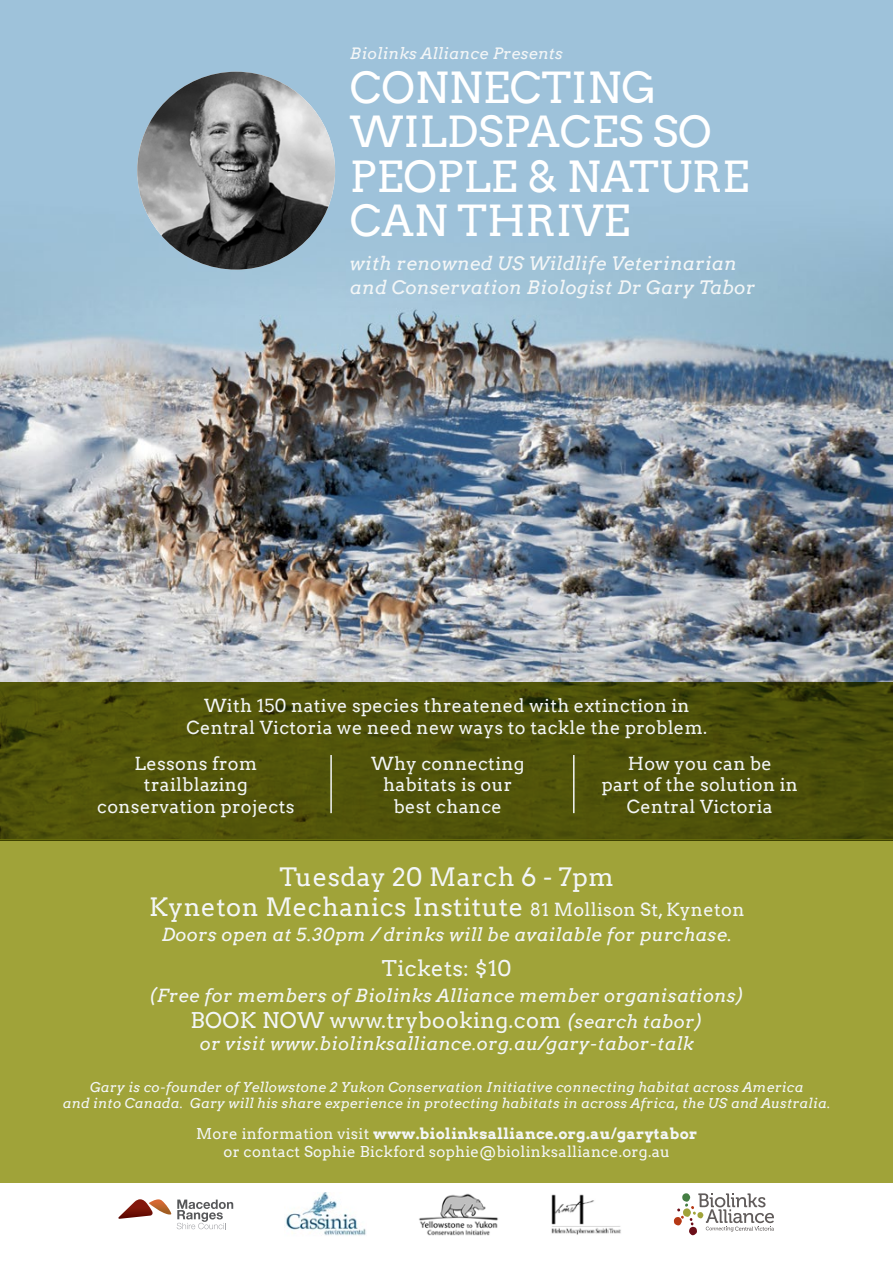
<style>
.page{position:relative;width:893px;height:1263px;background:#fff}
.page>*{position:absolute;margin:0;border:0;box-sizing:border-box;transform-origin:0 0}
.t1{font:42.9px/44.2px "Arvo";color:#fff}
.t2{font:25.35px/30.3px "Arvo";letter-spacing:.02em;color:#f3f6f7;text-align:center}
.t3{font:21.75px "Arvo";letter-spacing:.02em;color:#f3f6f7}
.t4{font:italic 18.6px/24.3px "Arvo";letter-spacing:.02em;color:#f3f6f7}
.t5{font:italic 18.15px "Arvo";letter-spacing:.02em;color:#f3f6f7}
.t6{font:18px/21.6px "Arvo";letter-spacing:.02em;color:#f3f6f7;text-align:center}
.t7{font:italic 15.75px "Arvo";letter-spacing:.02em;color:#f3f6f7}
.t8{font:15px/18px "Arvo";letter-spacing:.02em;color:#f3f6f7;text-align:center}
.t9{font:italic 13.5px/16.2px "Arvo";letter-spacing:.02em;color:#f3f6f7;text-align:center}
.s1{font-size:18.15px}
.s2{font-style:italic;font-size:18.15px}
.s3{font-weight:700}
</style>
<div class="page">
<img style="left:1px;top:0;width:891px;height:682px">
<div style="left:0;top:840px;width:893px;height:342px;background:#a0a339"></div>
<svg style="left:0;top:682px;width:892px;height:158px;background:#4e5109"></svg>
<img style="left:137px;top:72px;width:198px;height:198px;border-radius:99px">
<img style="left:551px;top:1194px;width:70px;height:41px">
<svg style="left:674px;top:1193px;width:100px;height:42px"></svg>
<svg style="left:118px;top:1199px;width:115px;height:30px"></svg>
<img style="left:284px;top:1192px;width:82px;height:44px">
<img style="left:419px;top:1193px;width:79px;height:43px">
<hr style="left:330px;top:755px;width:2px;height:58px;background:#f3f6f7">
<hr style="left:573px;top:755px;width:2px;height:58px;background:#f3f6f7">
<p class="t7" style="left:350px;top:43px;width:215px">Biolinks Alliance Presents</p>
<p class="t1" style="left:350px;top:66px;width:401px">CONNECTING<br>WILDSPACES SO<br>PEOPLE &amp; NATURE<br>CAN THRIVE</p>
<p class="t4" style="left:350px;top:251px;width:407px">with renowned US Wildlife Veterinarian and Conservation Biologist Dr Gary Tabor</p>
<p class="t6" style="left:187px;top:695px;width:522px">With 150 native species threatened with extinction in<br>Central Victoria we need new ways to tackle the problem.</p>
<p class="t6" style="left:97px;top:752px;width:199px">Lessons from trailblazing conservation projects</p>
<p class="t6" style="left:371px;top:752px;width:155px">Why connecting habitats is our best chance</p>
<p class="t6" style="left:602px;top:752px;width:198px">How you can be<br>part of the solution in<br>Central Victoria</p>
<p class="t2" style="left:149px;top:861px;width:597px">Tuesday 20 March 6 - 7pm<br>Kyneton Mechanics Institute <span class="s1">81 Mollison St, Kyneton</span></p>
<p class="t5" style="left:161px;top:923px;width:572px">Doors open at 5.30pm / drinks will be available for purchase.</p>
<p class="t3" style="left:382px;top:955px;width:131px">Tickets: $10</p>
<p class="t5" style="left:149px;top:983px;width:597px">(Free for members of Biolinks Alliance member organisations)</p>
<p class="t3" style="left:190px;top:1007px;width:514px">BOOK NOW www.trybooking.com <span class="s2">(search tabor)</span></p>
<p class="t5" style="left:200px;top:1031px;width:495px">or visit www.biolinksalliance.org.au/gary-tabor-talk</p>
<p class="t9" style="left:63px;top:1079px;width:769px">Gary is co-founder of Yellowstone 2 Yukon Conservation Initiative connecting habitat across America<br>and into Canada. Gary will his share experience in protecting habitats in across Africa, the US and Australia.</p>
<p class="t8" style="left:196px;top:1125px;width:502px">More information visit <span class="s3">www.biolinksalliance.org.au/garytabor </span>or contact Sophie Bickford sophie@biolinksalliance.org.au</p>
</div>
